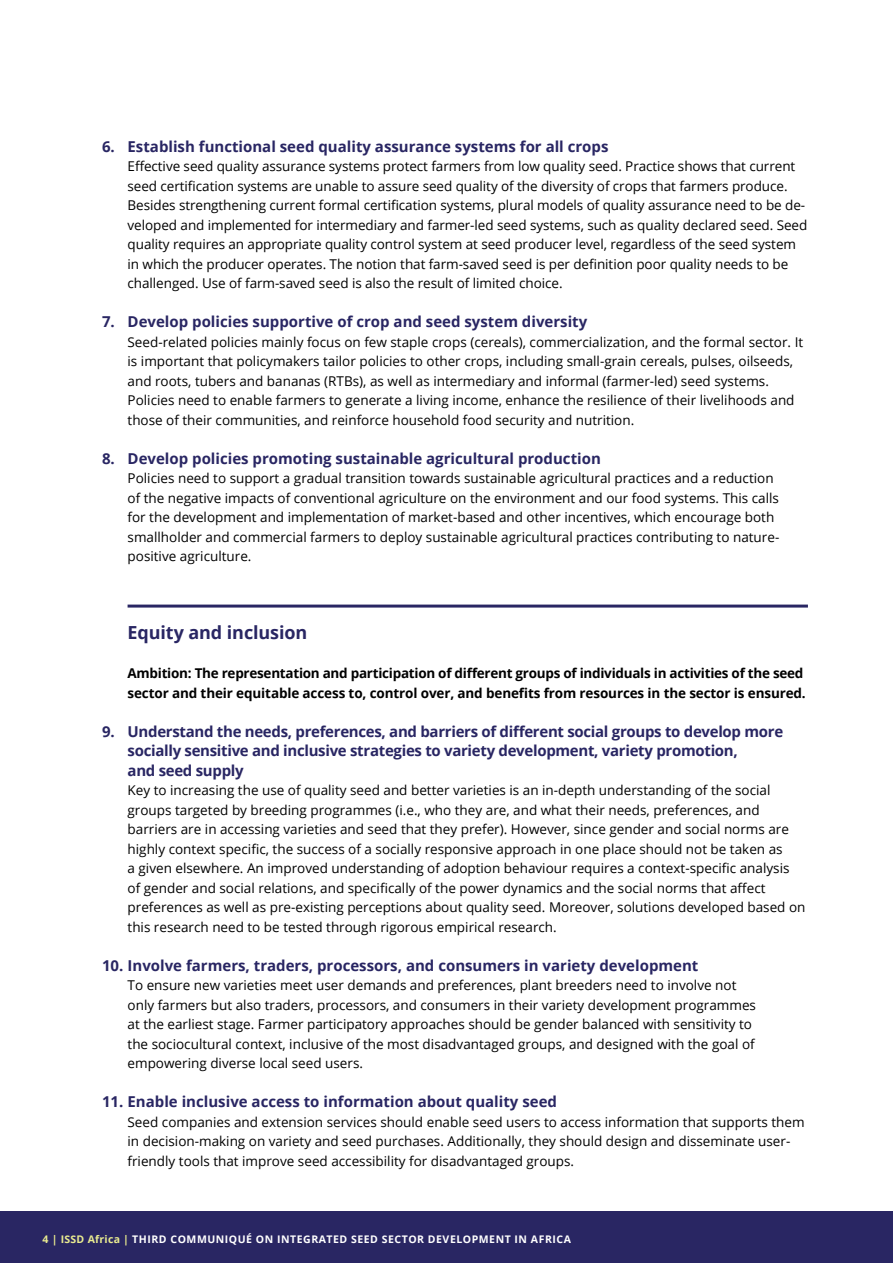
<style>
.page{position:relative;width:893px;height:1263px;background:#fff}
.page>*{position:absolute;margin:0;border:0;box-sizing:border-box;transform-origin:0 0}
.t1{font:700 18px "Open Sans";letter-spacing:-.005em;color:#292663}
.t2{font:700 15px "Open Sans";color:#292663}
.t3{font:700 15px/19.5px "Open Sans";letter-spacing:-.02em;color:#292663}
.t4{font:13.5px/19.5px "Open Sans";color:#000}
.t5{font:700 13.5px/19.5px "Open Sans";letter-spacing:-.02em;color:#000}
.t6{font:700 10.5px "Open Sans";letter-spacing:.05em;color:#fff}
.s1{color:#eaec90}
</style>
<div class="page">
<div style="left:0;top:1212px;width:893px;height:51px;background:#292663"></div>
<hr style="left:128px;top:605px;width:680px;height:3px;background:#292663">
<p class="t2" style="left:102px;top:135px;width:508px">6. Establish functional seed quality assurance systems for all crops</p>
<p class="t4" style="left:128px;top:156px;width:681px">Effective seed quality assurance systems protect farmers from low quality seed. Practice shows that current seed certification systems are unable to assure seed quality of the diversity of crops that farmers produce.<br>Besides strengthening current formal certification systems, plural models of quality assurance need to be de&shy;veloped and implemented for intermediary and farmer-led seed systems, such as quality declared seed. Seed quality requires an appropriate quality control system at seed producer level, regardless of the seed system in which the producer operates. The notion that farm-saved seed is per definition poor quality needs to be challenged. Use of farm-saved seed is also the result of limited choice.</p>
<p class="t2" style="left:102px;top:311px;width:487px">7. Develop policies supportive of crop and seed system diversity</p>
<p class="t4" style="left:128px;top:332px;width:677px">Seed-related policies mainly focus on few staple crops (cereals), commercialization, and the formal sector. It is important that policymakers tailor policies to other crops, including small-grain cereals, pulses, oilseeds, and roots, tubers and bananas (RTBs), as well as intermediary and informal (farmer-led) seed systems.<br>Policies need to enable farmers to generate a living income, enhance the resilience of their livelihoods and those of their communities, and reinforce household food security and nutrition.</p>
<p class="t2" style="left:102px;top:447px;width:500px">8. Develop policies promoting sustainable agricultural production</p>
<p class="t4" style="left:128px;top:468px;width:653px">Policies need to support a gradual transition towards sustainable agricultural practices and a reduction of the negative impacts of conventional agriculture on the environment and our food systems. This calls for the development and implementation of market-based and other incentives, which encourage both smallholder and commercial farmers to deploy sustainable agricultural practices contributing to nature&shy;positive agriculture.</p>
<h1 class="t1" style="left:128px;top:620px;width:181px">Equity and inclusion</h1>
<p class="t5" style="left:128px;top:663px;width:680px">Ambition: The representation and participation of different groups of individuals in activities of the seed sector and their equitable access to, control over, and benefits from resources in the sector is ensured.</p>
<p class="t3" style="left:128px;top:721px;width:657px;text-indent:-26px">9. Understand the needs, preferences, and barriers of different social groups to develop more socially sensitive and inclusive strategies to variety development, variety promotion,<br>and seed supply</p>
<p class="t4" style="left:128px;top:780px;width:679px">Key to increasing the use of quality seed and better varieties is an in-depth understanding of the social groups targeted by breeding programmes (i.e., who they are, and what their needs, preferences, and barriers are in accessing varieties and seed that they prefer). However, since gender and social norms are highly context specific, the success of a socially responsive approach in one place should not be taken as<br>a given elsewhere. An improved understanding of adoption behaviour requires a context-specific analysis of gender and social relations, and specifically of the power dynamics and the social norms that affect preferences as well as pre-existing perceptions about quality seed. Moreover, solutions developed based on this research need to be tested through rigorous empirical research.</p>
<p class="t2" style="left:102px;top:954px;width:598px">10. Involve farmers, traders, processors, and consumers in variety development</p>
<p class="t4" style="left:128px;top:975px;width:630px">To ensure new varieties meet user demands and preferences, plant breeders need to involve not only farmers but also traders, processors, and consumers in their variety development programmes at the earliest stage. Farmer participatory approaches should be gender balanced with sensitivity to the sociocultural context, inclusive of the most disadvantaged groups, and designed with the goal of empowering diverse local seed users.</p>
<p class="t2" style="left:102px;top:1091px;width:456px">11. Enable inclusive access to information about quality seed</p>
<p class="t4" style="left:128px;top:1112px;width:679px">Seed companies and extension services should enable seed users to access information that supports them in decision-making on variety and seed purchases. Additionally, they should design and disseminate user&shy;friendly tools that improve seed accessibility for disadvantaged groups.</p>
<p class="t6" style="left:43px;top:1231px;width:530px"><span class="s1">4 | ISSD Africa |</span> THIRD COMMUNIQUÉ ON INTEGRATED SEED SECTOR DEVELOPMENT IN AFRICA</p>
</div>
